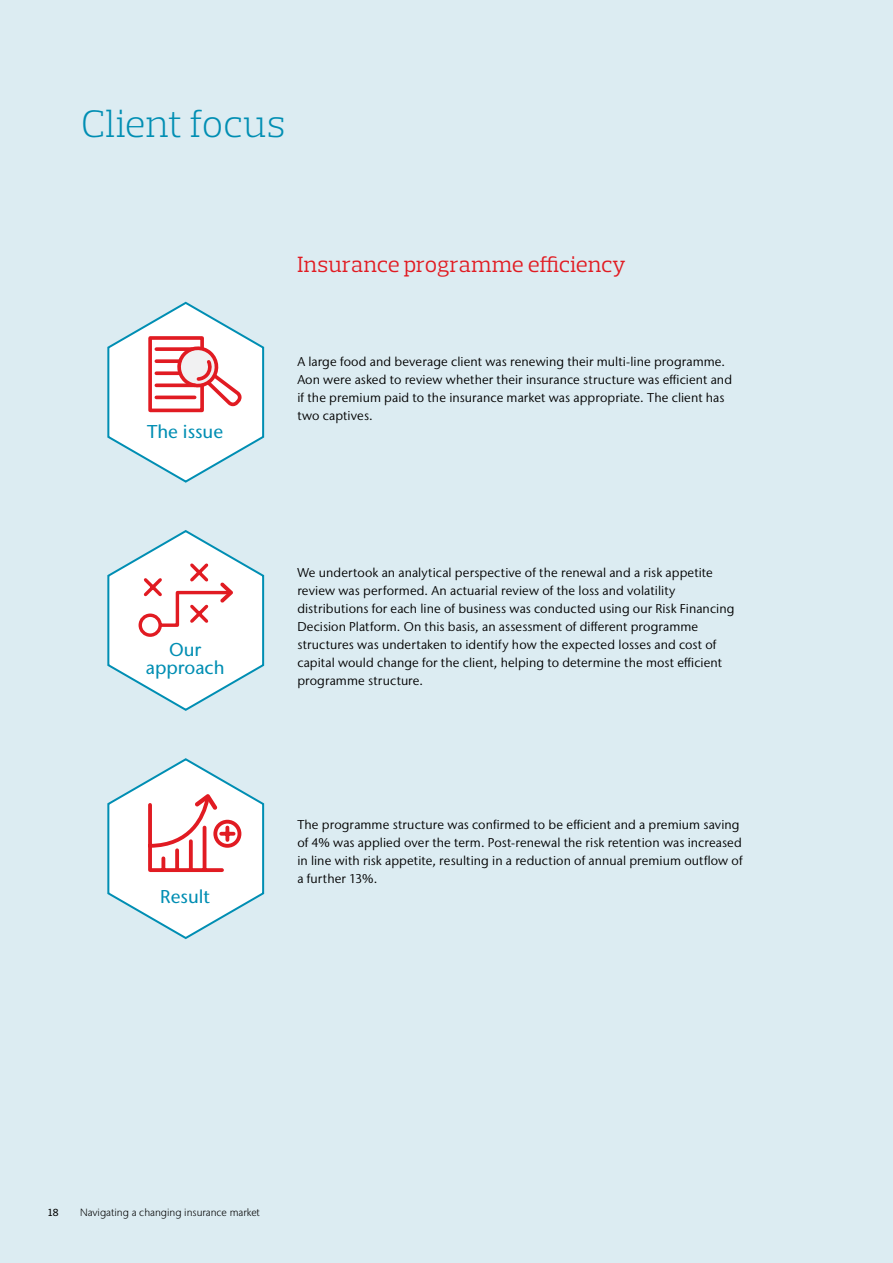
<style>
.page{position:relative;width:893px;height:1263px;background:#dcecf2}
.page>*{position:absolute;margin:0;border:0;box-sizing:border-box;transform-origin:0 0}
.t1{font:300 39px "Prelo Slab";letter-spacing:.01em;color:#008eb3}
.t2{font:22.5px "Prelo Slab";letter-spacing:.005em;color:#e11b22}
.t3{font:500 18.6px/18.6px "Stone Sans IIITC Pro";color:#008eb3;text-align:center}
.t4{font:12.75px/18px "Stone Sans IIITC Pro";letter-spacing:.01em;color:#000}
.t5{font:300 10.5px "Stone Sans IIITC Pro";color:#000}
.t6{font:500 10.5px "Prelo Slab";color:#000}
</style>
<div class="page">
<svg style="left:107px;top:301px;width:158px;height:182px"></svg>
<svg style="left:156px;top:371px;width:24px;height:4px"></svg>
<svg style="left:156px;top:359px;width:24px;height:4px"></svg>
<svg style="left:156px;top:347px;width:36px;height:4px"></svg>
<svg style="left:156px;top:383px;width:39px;height:4px"></svg>
<hr style="left:156px;top:396px;width:39px;height:3px;background:#e11b22">
<svg style="left:107px;top:758px;width:158px;height:182px"></svg>
<svg style="left:107px;top:530px;width:158px;height:181px"></svg>
<h1 class="t1" style="left:81px;top:100px;width:206px">Client focus</h1>
<h3 class="t3" style="left:147px;top:422px;width:78px">The issue</h3>
<h2 class="t2" style="left:297px;top:251px;width:330px">Insurance programme efficiency</h2>
<p class="t4" style="left:297px;top:352px;width:436px">A large food and beverage client was renewing their multi-line programme.<br>Aon were asked to review whether their insurance structure was efficient and if the premium paid to the insurance market was appropriate. The client has two captives.</p>
<h3 class="t3" style="left:146px;top:640px;width:80px">Our approach</h3>
<p class="t4" style="left:297px;top:564px;width:439px">We undertook an analytical perspective of the renewal and a risk appetite review was performed. An actuarial review of the loss and volatility distributions for each line of business was conducted using our Risk Financing Decision Platform. On this basis, an assessment of different programme structures was undertaken to identify how the expected losses and cost of capital would change for the client, helping to determine the most efficient programme structure.</p>
<h3 class="t3" style="left:160px;top:887px;width:51px">Result</h3>
<p class="t4" style="left:297px;top:816px;width:447px">The programme structure was confirmed to be efficient and a premium saving of 4% was applied over the term. Post-renewal the risk retention was increased in line with risk appetite, resulting in a reduction of annual premium outflow of a further 13%.</p>
<p class="t6" style="left:49px;top:1206px;width:11px">18</p>
<p class="t5" style="left:80px;top:1206px;width:181px">Navigating a changing insurance market</p>
</div>
